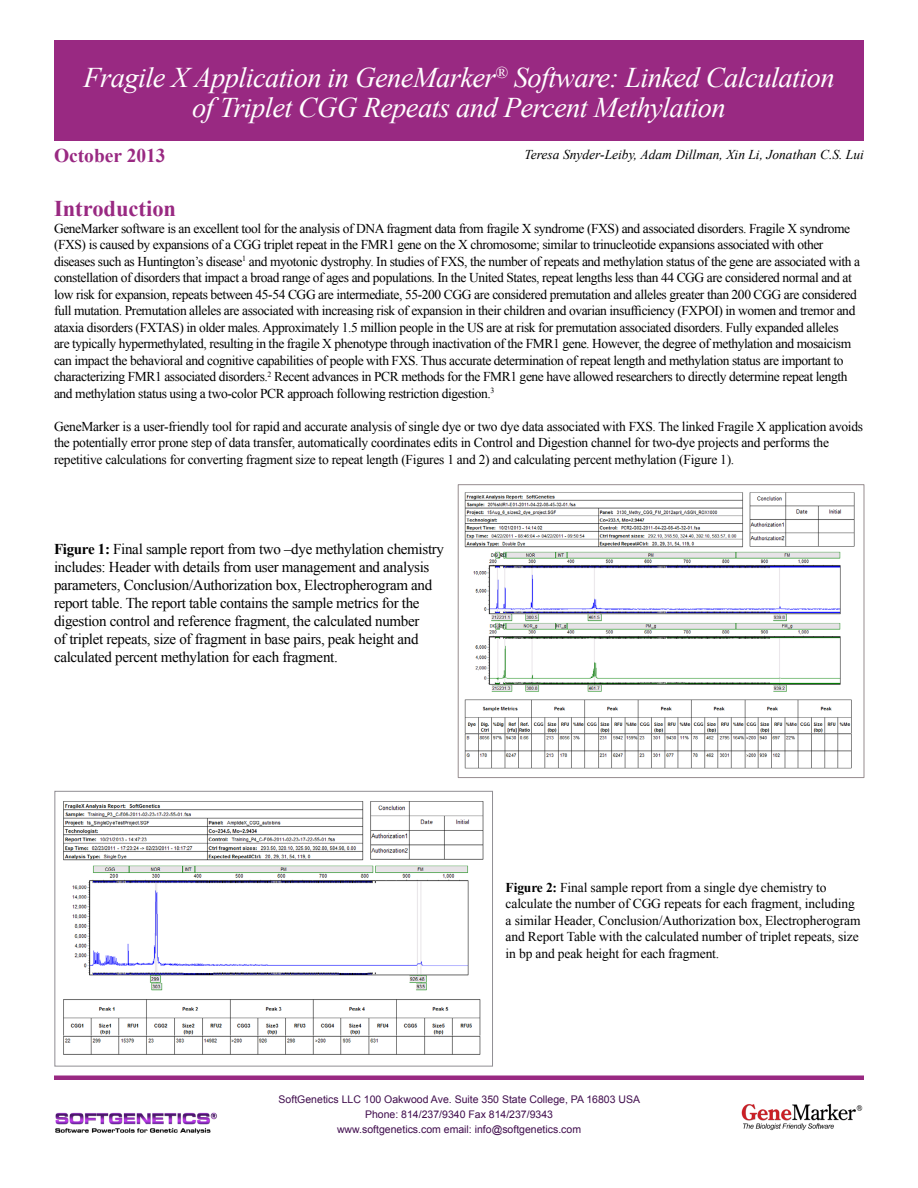
<style>
.page{position:relative;width:918px;height:1188px;background:#fff}
.page>*{position:absolute;margin:0;border:0;box-sizing:border-box;transform-origin:0 0}
.t1{font:italic 28.5px/30px "Times New Roman";letter-spacing:-.02em;color:#fff;text-align:center}
.t2{font:700 22.5px "Times New Roman";color:#992982}
.t3{font:700 19.5px "Times New Roman";color:#992982}
.t4{font:15px/18px "Times New Roman";letter-spacing:-.02em;color:#000}
.t5{font:13.5px/16.5px "Times New Roman";letter-spacing:-.03em;color:#000}
.t6{font:13.5px/16.5px "Times New Roman";letter-spacing:-.01em;color:#000}
.t7{font:italic 13.5px "Times New Roman";color:#000}
.t8{font:10.5px/15px "Arial";color:#400d4d;text-align:center}
.s1{font-weight:700}
</style>
<div class="page">
<div style="left:54px;top:40px;width:810px;height:101px;background:#992982"></div>
<hr style="left:54px;top:1076px;width:810px;height:4px;background:#992982">
<img style="left:55px;top:1112px;width:162px;height:22px">
<img style="left:741px;top:1103px;width:122px;height:28px">
<img style="left:464px;top:492px;width:391px;height:277px">
<div style="left:458px;top:484px;width:406px;height:294px;border:1px solid #978d8f"></div>
<img style="left:63px;top:801px;width:421px;height:254px">
<div style="left:54px;top:791px;width:439px;height:275px;border:1px solid #908e93"></div>
<h1 class="t1" style="left:83px;top:62px;width:753px">Fragile X Application in GeneMarker<sup>®</sup> Software: Linked Calculation of Triplet CGG Repeats and Percent Methylation</h1>
<h3 class="t3" style="left:54px;top:141px;width:113px">October 2013</h3>
<p class="t7" style="left:525px;top:145px;width:341px">Teresa Snyder-Leiby, Adam Dillman, Xin Li, Jonathan C.S. Lui</p>
<h2 class="t2" style="left:54px;top:192px;width:124px">Introduction</h2>
<p class="t5" style="left:54px;top:219px;width:808px">GeneMarker software is an excellent tool for the analysis of DNA fragment data from fragile X syndrome (FXS) and associated disorders. Fragile X syndrome (FXS) is caused by expansions of a CGG triplet repeat in the FMR1 gene on the X chromosome; similar to trinucleotide expansions associated with other diseases such as Huntington’s disease<sup>1</sup> and myotonic dystrophy. In studies of FXS, the number of repeats and methylation status of the gene are associated with a constellation of disorders that impact a broad range of ages and populations. In the United States, repeat lengths less than 44 CGG are considered normal and at low risk for expansion, repeats between 45-54 CGG are intermediate, 55-200 CGG are considered premutation and alleles greater than 200 CGG are considered full mutation. Premutation alleles are associated with increasing risk of expansion in their children and ovarian insufficiency (FXPOI) in women and tremor and ataxia disorders (FXTAS) in older males. Approximately 1.5 million people in the US are at risk for premutation associated disorders. Fully expanded alleles<br>are typically hypermethylated, resulting in the fragile X phenotype through inactivation of the FMR1 gene. However, the degree of methylation and mosaicism can impact the behavioral and cognitive capabilities of people with FXS. Thus accurate determination of repeat length and methylation status are important to characterizing FMR1 associated disorders.<sup>2</sup> Recent advances in PCR methods for the FMR1 gene have allowed researchers to directly determine repeat length and methylation status using a two-color PCR approach following restriction digestion.<sup>3</sup></p>
<p class="t5" style="left:54px;top:417px;width:811px">GeneMarker is a user-friendly tool for rapid and accurate analysis of single dye or two dye data associated with FXS. The linked Fragile X application avoids the potentially error prone step of data transfer, automatically coordinates edits in Control and Digestion channel for two-dye projects and performs the repetitive calculations for converting fragment size to repeat length (Figures 1 and 2) and calculating percent methylation (Figure 1).</p>
<p class="t4" style="left:54px;top:539px;width:392px"><span class="s1">Figure 1:</span> Final sample report from two –dye methylation chemistry includes: Header with details from user management and analysis parameters, Conclusion/Authorization box, Electropherogram and report table. The report table contains the sample metrics for the digestion control and reference fragment, the calculated number<br>of triplet repeats, size of fragment in base pairs, peak height and calculated percent methylation for each fragment.</p>
<p class="t6" style="left:506px;top:878px;width:357px"><span class="s1">Figure 2:</span> Final sample report from a single dye chemistry to calculate the number of CGG repeats for each fragment, including a similar Header, Conclusion/Authorization box, Electropherogram and Report Table with the calculated number of triplet repeats, size in bp and peak height for each fragment.</p>
<p class="t8" style="left:279px;top:1092px;width:363px">SoftGenetics LLC 100 Oakwood Ave. Suite 350 State College, PA 16803 USA<br>Phone: 814/237/9340 Fax 814/237/9343<br>www.softgenetics.com email: info@softgenetics.com</p>
</div>
